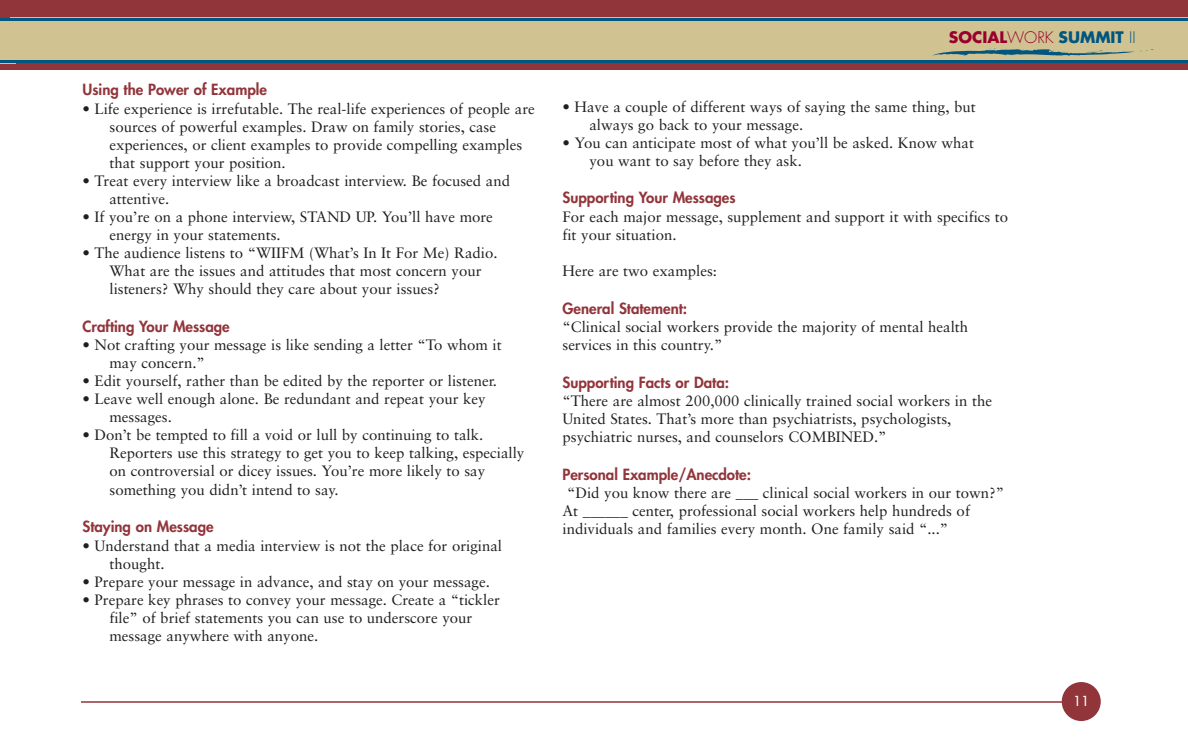
<style>
.page{position:relative;width:1188px;height:756px;background:#fff}
.page>*{position:absolute;margin:0;border:0;box-sizing:border-box;transform-origin:0 0}
.t1{font:700 15.45px "Futura";color:#99002e}
.t2{font:15px/18px "Sabon";color:#201f20}
.t3{font:800 15px "Futura";color:#92353b}
.t4{font:13.5px "Futura";color:#fff}
.s1{font-weight:300}
.s2{color:#005581}
.s3{font-weight:300;color:#005581}
</style>
<div class="page">
<div style="left:0;top:0;width:1188px;height:69px;background:#92353b"></div>
<div style="left:0;top:18px;width:1188px;height:45px;background:#d0c391"></div>
<hr style="left:0;top:18px;width:1188px;height:3px;background:#005581">
<hr style="left:0;top:60px;width:1188px;height:3px;background:#005581">
<hr style="left:81px;top:701px;width:999px;height:2px;background:#92353b">
<div style="left:1062px;top:682px;width:39px;height:39px;background:#92353b;border-radius:50%"></div>
<svg style="left:932px;top:48px;width:221px;height:8px"></svg>
<div style="left:0;top:18px;width:15px;height:45px;background:#d0c391"></div>
<hr style="left:0;top:18px;width:15px;height:3px;background:#005581">
<svg style="left:0;top:61px;width:15px;height:2px"></svg>
<p class="t3" style="left:82px;top:82px;width:186px">Using the Power of Example</p>
<p class="t2" style="left:109px;top:101px;width:427px;text-indent:-27px">• Life experience is irrefutable. The real-life experiences of people are sources of powerful examples. Draw on family stories, case experiences, or client examples to provide compelling examples that support your position.</p>
<p class="t2" style="left:109px;top:173px;width:402px;text-indent:-27px">• Treat every interview like a broadcast interview. Be focused and attentive.</p>
<p class="t2" style="left:109px;top:209px;width:385px;text-indent:-27px">• If you’re on a phone interview, STAND UP. You’ll have more energy in your statements.</p>
<p class="t2" style="left:109px;top:245px;width:390px;text-indent:-27px">• The audience listens to “WIIFM (What’s In It For Me) Radio.<br>What are the issues and attitudes that most concern your listeners? Why should they care about your issues?</p>
<p class="t3" style="left:82px;top:319px;width:149px">Crafting Your Message</p>
<p class="t2" style="left:109px;top:337px;width:394px;text-indent:-27px">• Not crafting your message is like sending a letter “To whom it may concern.”</p>
<p class="t2" style="left:82px;top:373px;width:416px">• Edit yourself, rather than be edited by the reporter or listener.</p>
<p class="t2" style="left:109px;top:391px;width:378px;text-indent:-27px">• Leave well enough alone. Be redundant and repeat your key messages.</p>
<p class="t2" style="left:109px;top:427px;width:416px;text-indent:-27px">• Don’t be tempted to fill a void or lull by continuing to talk.<br>Reporters use this strategy to get you to keep talking, especially on controversial or dicey issues. You’re more likely to say something you didn’t intend to say.</p>
<p class="t3" style="left:82px;top:519px;width:133px">Staying on Message</p>
<p class="t2" style="left:109px;top:538px;width:394px;text-indent:-27px">• Understand that a media interview is not the place for original thought.</p>
<p class="t2" style="left:82px;top:574px;width:409px">• Prepare your message in advance, and stay on your message.</p>
<p class="t2" style="left:109px;top:592px;width:392px;text-indent:-27px">• Prepare key phrases to convey your message. Create a “tickler file” of brief statements you can use to underscore your message anywhere with anyone.</p>
<p class="t1" style="left:949px;top:30px;width:188px">SOCIAL<span class="s1">WORK</span> <span class="s2">SUMMIT</span> <span class="s3">II</span></p>
<p class="t2" style="left:589px;top:99px;width:388px;text-indent:-27px">• Have a couple of different ways of saying the same thing, but always go back to your message.</p>
<p class="t2" style="left:589px;top:135px;width:386px;text-indent:-27px">• You can anticipate most of what you’ll be asked. Know what you want to say before they ask.</p>
<p class="t3" style="left:562px;top:191px;width:175px">Supporting Your Messages</p>
<p class="t2" style="left:562px;top:209px;width:447px">For each major message, supplement and support it with specifics to fit your situation.</p>
<p class="t2" style="left:562px;top:263px;width:156px">Here are two examples:</p>
<p class="t3" style="left:562px;top:301px;width:126px">General Statement:</p>
<p class="t2" style="left:562px;top:319px;width:407px">“Clinical social workers provide the majority of mental health services in this country.”</p>
<p class="t3" style="left:562px;top:375px;width:168px">Supporting Facts or Data:</p>
<p class="t2" style="left:562px;top:393px;width:431px">“There are almost 200,000 clinically trained social workers in the<br>United States. That’s more than psychiatrists, psychologists, psychiatric nurses, and counselors COMBINED.”</p>
<p class="t3" style="left:562px;top:467px;width:190px">Personal Example/Anecdote:</p>
<p class="t2" style="left:562px;top:485px;width:443px;text-indent:5px">“Did you know there are ___ clinical social workers in our town?”<br>At ______ center, professional social workers help hundreds of individuals and families every month. One family said “...”</p>
<p class="t4" style="left:1074px;top:694px;width:17px">11</p>
</div>
